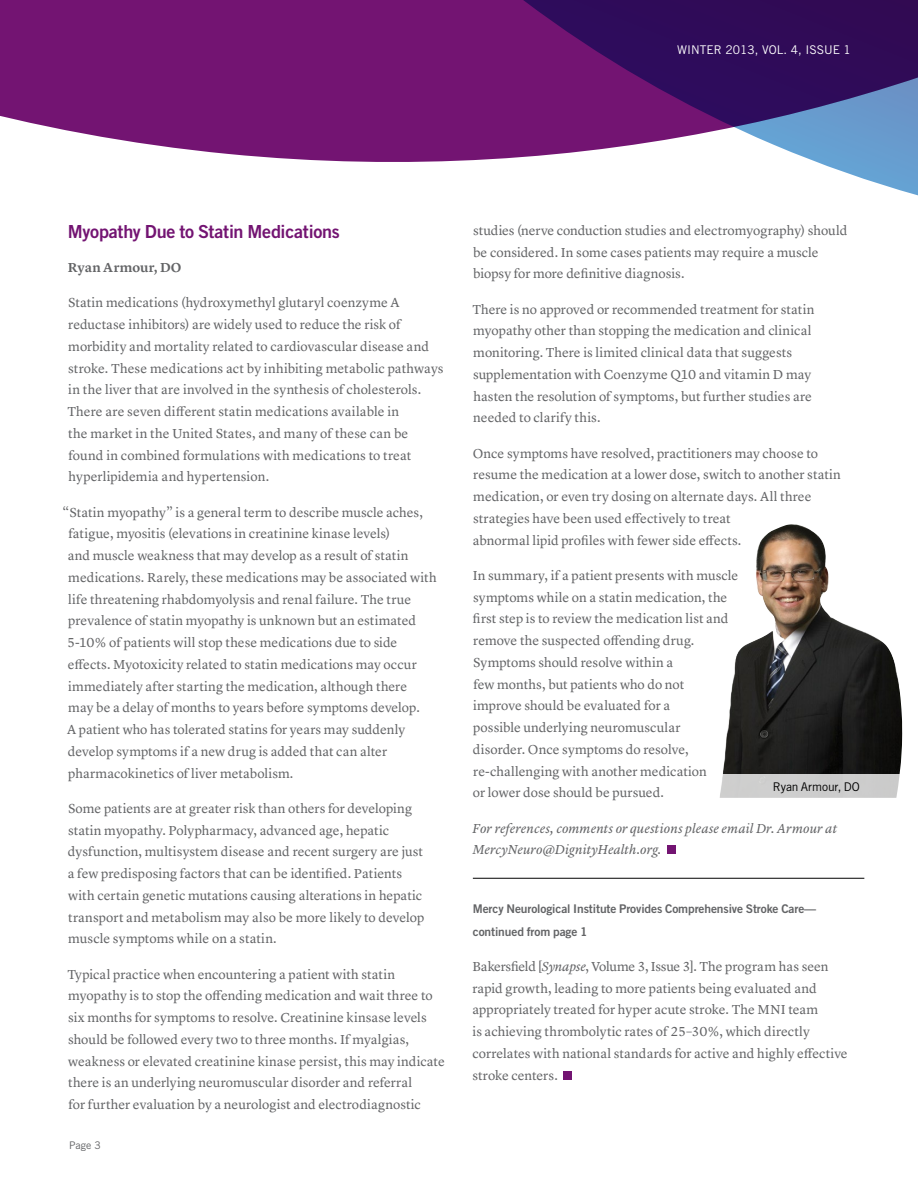
<style>
.page{position:relative;width:918px;height:1188px;background:#fff}
.page>*{position:absolute;margin:0;border:0;box-sizing:border-box;transform-origin:0 0}
.t1{font:18px "Trade Gothic LT Std Bd 2";letter-spacing:-.015em;color:#731472}
.t2{font:13.5px/21.8px "Lyon Text";color:#636466}
.t3{font:italic 13.5px/21.8px "Lyon Text";letter-spacing:.01em;color:#636466}
.t4{font:600 13.5px "Lyon Text";letter-spacing:.015em;color:#636466}
.t5{font:12px/22.5px "Trade Gothic LT Std Bd 2";letter-spacing:-.01em;color:#636466}
.t6{font:12px "Trade Gothic LT Std";color:#fff}
.t7{font:12px "Trade Gothic LT Std";letter-spacing:-.005em;color:#000}
.t8{font:10.5px "Trade Gothic LT Std";color:#636466}
.s1{font-style:italic}
</style>
<div class="page">
<svg style="left:0;top:0;width:918px;height:188px;fill:#731472"></svg>
<div style="left:667px;top:845px;width:9px;height:9px;background:#731472"></div>
<hr style="left:473px;top:878px;width:391px;height:1px;background:#000">
<div style="left:563px;top:1071px;width:9px;height:9px;background:#731472"></div>
<img style="left:722px;top:524px;width:181px;height:251px">
<div style="left:719px;top:775px;width:181px;height:23px;background:#cececd"></div>
<p class="t6" style="left:677px;top:42px;width:9px">winter</p>
<p class="t6" style="left:725px;top:42px;width:93px">2013, Vol. 4, Issue</p>
<p class="t6" style="left:844px;top:42px;width:9px">1</p>
<h1 class="t1" style="left:68px;top:220px;width:274px">Myopathy Due to Statin Medications</h1>
<p class="t4" style="left:68px;top:257px;width:115px">Ryan Armour, DO</p>
<p class="t2" style="left:67px;top:291px;width:378px">Statin medications (hydroxymethyl glutaryl coenzyme A reductase inhibitors) are widely used to reduce the risk of morbidity and mortality related to cardiovascular disease and stroke. These medications act by inhibiting metabolic pathways in the liver that are involved in the synthesis of cholesterols.<br>There are seven different statin medications available in<br>the market in the United States, and many of these can be found in combined formulations with medications to treat hyperlipidemia and hypertension.</p>
<p class="t2" style="left:67px;top:500px;width:371px;text-indent:-4px">“Statin myopathy” is a general term to describe muscle aches, fatigue, myositis (elevations in creatinine kinase levels)<br>and muscle weakness that may develop as a result of statin medications. Rarely, these medications may be associated with life threatening rhabdomyolysis and renal failure. The true prevalence of statin myopathy is unknown but an estimated 5-10% of patients will stop these medications due to side effects. Myotoxicity related to statin medications may occur immediately after starting the medication, although there<br>may be a delay of months to years before symptoms develop.<br>A patient who has tolerated statins for years may suddenly develop symptoms if a new drug is added that can alter pharmacokinetics of liver metabolism.</p>
<p class="t2" style="left:68px;top:796px;width:358px">Some patients are at greater risk than others for developing statin myopathy. Polypharmacy, advanced age, hepatic dysfunction, multisystem disease and recent surgery are just a few predisposing factors that can be identified. Patients with certain genetic mutations causing alterations in hepatic transport and metabolism may also be more likely to develop muscle symptoms while on a statin.</p>
<p class="t2" style="left:67px;top:962px;width:379px">Typical practice when encountering a patient with statin myopathy is to stop the offending medication and wait three to six months for symptoms to resolve. Creatinine kinsase levels should be followed every two to three months. If myalgias, weakness or elevated creatinine kinase persist, this may indicate there is an underlying neuromuscular disorder and referral<br>for further evaluation by a neurologist and electrodiagnostic</p>
<p class="t8" style="left:69px;top:1139px;width:33px">Page 3</p>
<p class="t2" style="left:473px;top:218px;width:376px">studies (nerve conduction studies and electromyography) should be considered. In some cases patients may require a muscle biopsy for more definitive diagnosis.</p>
<p class="t2" style="left:472px;top:297px;width:344px">There is no approved or recommended treatment for statin myopathy other than stopping the medication and clinical monitoring. There is limited clinical data that suggests supplementation with Coenzyme Q10 and vitamin D may hasten the resolution of symptoms, but further studies are needed to clarify this.</p>
<p class="t2" style="left:473px;top:441px;width:370px">Once symptoms have resolved, practitioners may choose to resume the medication at a lower dose, switch to another statin medication, or even try dosing on alternate days. All three strategies have been used effectively to treat<br>abnormal lipid profiles with fewer side effects.</p>
<p class="t2" style="left:473px;top:563px;width:267px">In summary, if a patient presents with muscle symptoms while on a statin medication, the first step is to review the medication list and remove the suspected offending drug.<br>Symptoms should resolve within a<br>few months, but patients who do not<br>improve should be evaluated for a<br>possible underlying neuromuscular<br>disorder. Once symptoms do resolve, re-challenging with another medication<br>or lower dose should be pursued.</p>
<p class="t3" style="left:473px;top:816px;width:366px">For references, comments or questions please email Dr. Armour at<br>MercyNeuro@DignityHealth.org.</p>
<p class="t7" style="left:773px;top:779px;width:87px">Ryan Armour, DO</p>
<p class="t5" style="left:473px;top:898px;width:345px">Mercy Neurological Institute Provides Comprehensive Stroke Care— continued from page 1</p>
<p class="t2" style="left:472px;top:954px;width:377px">Bakersfield [<span class="s1">Synapse</span>, Volume 3, Issue 3]. The program has seen rapid growth, leading to more patients being evaluated and appropriately treated for hyper acute stroke. The MNI team<br>is achieving thrombolytic rates of 25–30%, which directly correlates with national standards for active and highly effective stroke centers.</p>
</div>
